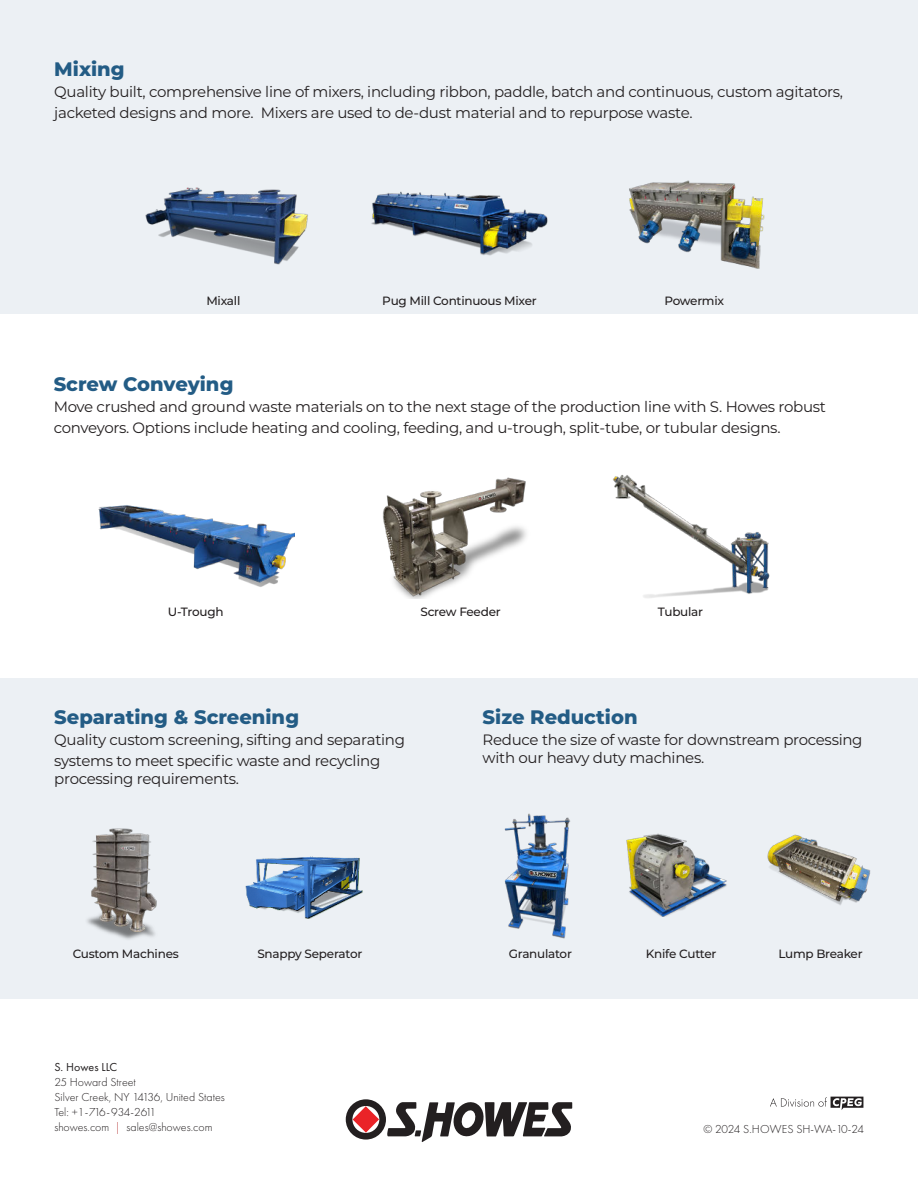
<style>
.page{position:relative;width:918px;height:1188px;background:#fff}
.page>*{position:absolute;margin:0;border:0;box-sizing:border-box;transform-origin:0 0}
.t1{font:800 19.5px "Montserrat";color:#235c85}
.t2{font:15px/21px "Montserrat";letter-spacing:-.02em;color:#231f20}
.t3{font:500 12px "Montserrat";letter-spacing:-.02em;color:#231f20}
.t4{font:300 12px/15px "Futura PT";color:#231f20}
.t5{font:12px "Futura PT";color:#231f20}
.s1{color:#b02423}
</style>
<div class="page">
<div style="left:0;top:0;width:918px;height:314px;background:#ecf0f4"></div>
<div style="left:0;top:678px;width:918px;height:321px;background:#ecf0f4"></div>
<img style="left:768px;top:834px;width:102px;height:71px">
<img style="left:626px;top:833px;width:101px;height:83px">
<img style="left:504px;top:813px;width:67px;height:126px">
<img style="left:87px;top:828px;width:70px;height:112px">
<img style="left:246px;top:856px;width:117px;height:62px">
<img style="left:371px;top:191px;width:177px;height:65px">
<img style="left:382px;top:477px;width:145px;height:121px">
<img style="left:613px;top:475px;width:157px;height:123px">
<img style="left:98px;top:505px;width:196px;height:82px">
<img style="left:629px;top:180px;width:136px;height:89px">
<svg style="left:346px;top:1099px;width:226px;height:43px"></svg>
<svg style="left:770px;top:1097px;width:93px;height:13px"></svg>
<img style="left:145px;top:187px;width:163px;height:78px">
<h1 class="t1" style="left:54px;top:60px;width:72px">Mixing</h1>
<p class="t2" style="left:54px;top:82px;width:790px">Quality built, comprehensive line of mixers, including ribbon, paddle, batch and continuous, custom agitators, jacketed designs and more. Mixers are used to de-dust material and to repurpose waste.</p>
<p class="t3" style="left:206px;top:296px;width:35px">Mixall</p>
<p class="t3" style="left:382px;top:295px;width:156px">Pug Mill Continuous Mixer</p>
<p class="t3" style="left:664px;top:295px;width:61px">Powermix</p>
<h1 class="t1" style="left:54px;top:375px;width:181px">Screw Conveying</h1>
<p class="t2" style="left:54px;top:397px;width:774px">Move crushed and ground waste materials on to the next stage of the production line with S. Howes robust conveyors. Options include heating and cooling, feeding, and u-trough, split-tube, or tubular designs.</p>
<p class="t3" style="left:168px;top:607px;width:57px">U-Trough</p>
<p class="t3" style="left:658px;top:607px;width:47px">Tubular</p>
<p class="t3" style="left:421px;top:607px;width:82px">Screw Feeder</p>
<h1 class="t1" style="left:54px;top:709px;width:246px">Separating &amp; Screening</h1>
<p class="t2" style="left:54px;top:731px;width:352px">Quality custom screening, sifting and separating systems to meet specific waste and recycling</p>
<p class="t2" style="left:54px;top:770px;width:186px">processing requirements.</p>
<h1 class="t1" style="left:483px;top:709px;width:157px">Size Reduction</h1>
<p class="t2" style="left:483px;top:732px;width:381px;line-height:18px">Reduce the size of waste for downstream processing with our heavy duty machines.</p>
<p class="t3" style="left:73px;top:949px;width:108px">Custom Machines</p>
<p class="t3" style="left:257px;top:949px;width:106px">Snappy Seperator</p>
<p class="t3" style="left:646px;top:949px;width:72px">Knife Cutter</p>
<p class="t3" style="left:509px;top:949px;width:65px">Granulator</p>
<p class="t3" style="left:778px;top:949px;width:86px">Lump Breaker</p>
<p class="t5" style="left:54px;top:1060px;width:64px">S. Howes LLC</p>
<p class="t4" style="left:54px;top:1076px;width:172px">25 Howard Street<br>Silver Creek, NY 14136, United States<br>Tel: +1-716-934-2611<br>showes.com <span class="s1">|</span> sales@showes.com</p>
<p class="t4" style="left:703px;top:1123px;width:162px">© 2024 S.HOWES SH-WA-10-24</p>
</div>
